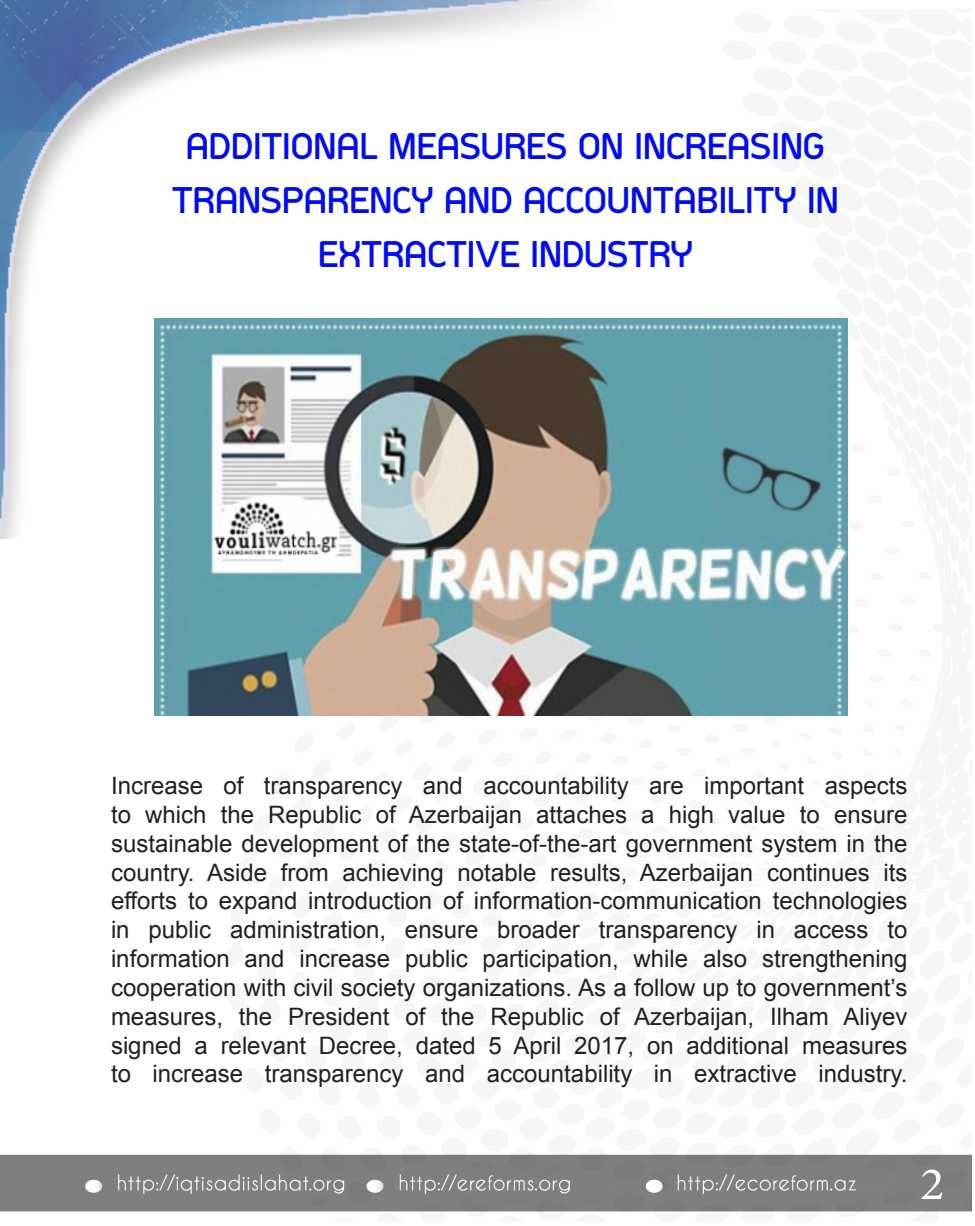
<style>
.page{position:relative;width:975px;height:1226px;background:#fff}
.page>*{position:absolute;margin:0;border:0;box-sizing:border-box;transform-origin:0 0}
.t1{font:46.5px "Minion Pro";color:#fff;scale:1.1 1}
.Paragraph_Style_1{font:700 36px/54px "Arch";color:#000cf5;text-align:center}
.t2{font:24px/28.8px "Arial";color:#231f20;text-align:justify}
</style>
<div class="page">
<img style="left:0;top:318px;width:971px;height:894px">
<img style="left:0;top:0;width:582px;height:538px">
<img style="left:155px;top:318px;width:692px;height:397px">
<svg style="left:187px;top:132px;width:66px;height:28px"></svg>
<svg style="left:261px;top:132px;width:21px;height:28px"></svg>
<svg style="left:292px;top:132px;width:86px;height:28px"></svg>
<svg style="left:390px;top:132px;width:177px;height:28px"></svg>
<svg style="left:579px;top:132px;width:3px;height:28px"></svg>
<svg style="left:172px;top:186px;width:261px;height:28px"></svg>
<svg style="left:445px;top:186px;width:67px;height:28px"></svg>
<svg style="left:524px;top:186px;width:58px;height:28px"></svg>
<svg style="left:319px;top:240px;width:148px;height:28px"></svg>
<svg style="left:475px;top:240px;width:45px;height:28px"></svg>
<svg style="left:540px;top:240px;width:42px;height:28px"></svg>
<p class="Paragraph_Style_1" style="left:172px;top:119px;width:668px">ADDITIONAL MEASURES ON INCREASING<br>TRANSPARENCY AND ACCOUNTABILITY IN<br>EXTRACTIVE INDUSTRY</p>
<p class="t2" style="left:111px;top:771px;width:798px">Increase of transparency and accountability are important aspects to which the Republic of Azerbaijan attaches a high value to ensure sustainable development of the state-of-the-art government system in the country. Aside from achieving notable results, Azerbaijan continues its efforts to expand introduction of information-communication technologies in public administration, ensure broader transparency in access to information and increase public participation, while also strengthening cooperation with civil society organizations. As a follow up to government’s measures, the President of the Republic of Azerbaijan, Ilham Aliyev signed a relevant Decree, dated 5 April 2017, on additional measures to increase transparency and accountability in extractive industry.</p>
<p class="t1" style="left:920px;top:1153px;width:24px">2</p>
</div>
